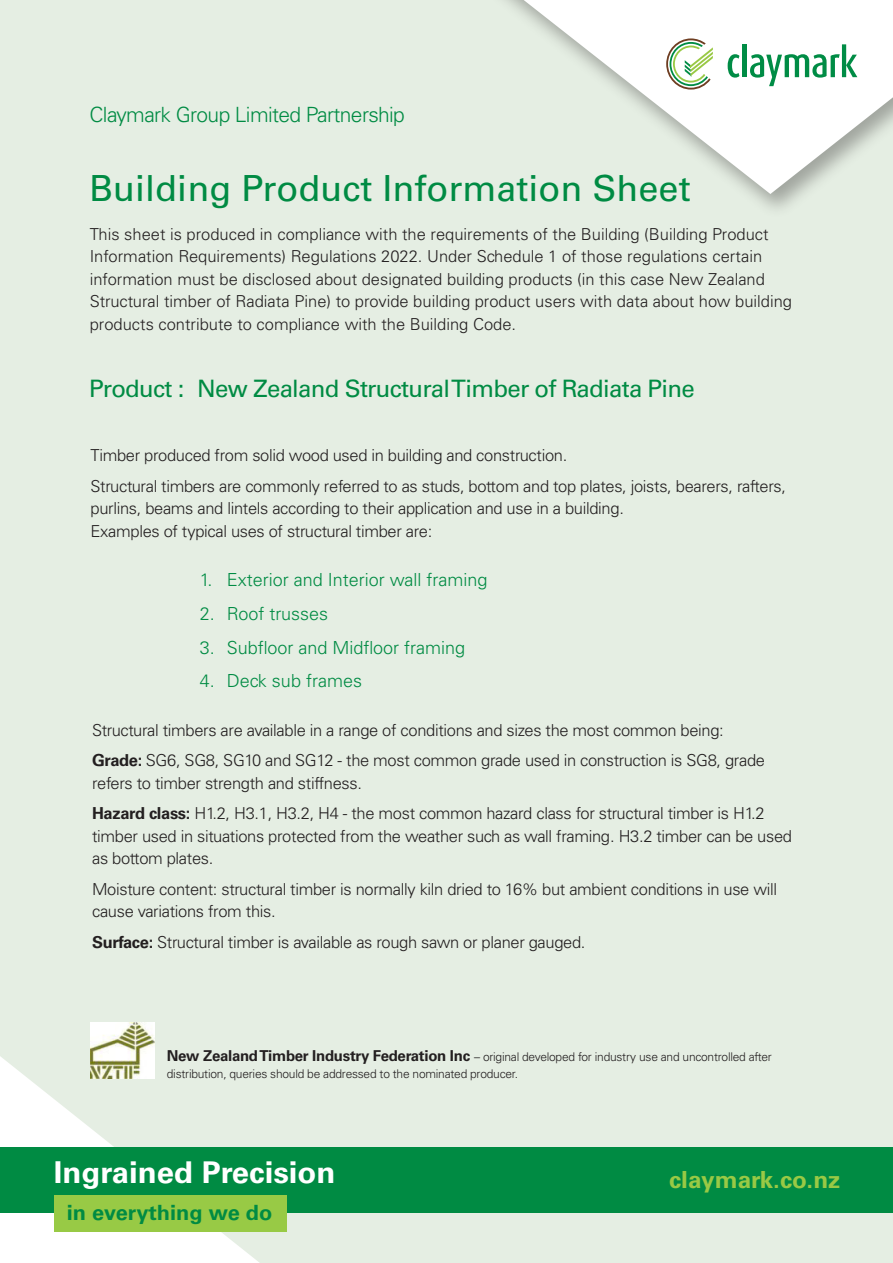
<style>
.page{position:relative;width:893px;height:1263px;background:#e5eee3}
.page>*{position:absolute;margin:0;border:0;box-sizing:border-box;transform-origin:0 0}
.t1{font:36px "Univers LT Std";color:#008b43}
.t2{font:700 30px "Univers LT Std";color:#fff;scale:1.04 1}
.t3{font:24px "Univers LT Std";letter-spacing:-.03em;color:#008b43}
.t4{font:700 23.55px "Univers LT Std";color:#99c945;scale:1.04 1}
.t5{font:300 21px "Univers LT Std";letter-spacing:-.03em;color:#008b43}
.t6{font:700 21px "Univers LT Std";color:#008b43;scale:1.04 1}
.t7{font:300 18px "Univers LT Std";color:#008b43}
.body_2{font:300 16.5px/22.5px "Univers LT Std";letter-spacing:-.02em;color:#231f20}
.body_2-2{font:300 16.5px/22.5px "Univers LT Std";color:#231f20}
.t8{font:300 12px/16.8px "Univers LT Std";letter-spacing:-.02em;color:#231f20}
.s1{font-weight:700}
.s2{font-weight:700;font-size:15px}
</style>
<div class="page">
<div style="left:475px;top:0;width:418px;height:219px;background:#e5eee3"></div>
<svg style="left:505px;top:0;width:388px;height:194px;fill:#fff"></svg>
<svg style="left:728px;top:54px;width:11px;height:24px"></svg>
<div style="left:742px;top:44px;width:5px;height:33px;background:#008c45"></div>
<svg style="left:750px;top:44px;width:107px;height:42px"></svg>
<svg style="left:666px;top:38px;width:47px;height:52px"></svg>
<div style="left:0;top:1147px;width:893px;height:65px;background:#008b43"></div>
<div style="left:54px;top:1195px;width:232px;height:37px;background:#98ca45"></div>
<img style="left:90px;top:1023px;width:65px;height:56px">
<p class="t5" style="left:90px;top:102px;width:317px">Claymark Group Limited Partnership</p>
<p class="t1" style="left:89px;top:167px;width:603px">Building Product Information Sheet</p>
<p class="body_2-2" style="left:90px;top:222px;width:704px">This sheet is produced in compliance with the requirements of the Building (Building Product Information Requirements) Regulations 2022. Under Schedule 1 of those regulations certain information must be disclosed about designated building products (in this case New Zealand Structural timber of Radiata Pine) to provide building product users with data about how building products contribute to compliance with the Building Code.</p>
<p class="t3" style="left:89px;top:375px;width:607px">Product : New Zealand Structural Timber of Radiata Pine</p>
<p class="body_2" style="left:91px;top:444px;width:478px">Timber produced from solid wood used in building and construction.</p>
<p class="body_2" style="left:91px;top:475px;width:697px">Structural timbers are commonly referred to as studs, bottom and top plates, joists, bearers, rafters, purlins, beams and lintels according to their application and use in a building.<br>Examples of typical uses of structural timber are:</p>
<p class="t7" style="left:200px;top:569px;width:289px">1. Exterior and Interior wall framing</p>
<p class="t7" style="left:200px;top:603px;width:130px">2. Roof trusses</p>
<p class="t7" style="left:200px;top:636px;width:267px">3. Subfloor and Midfloor framing</p>
<p class="t7" style="left:200px;top:670px;width:164px">4. Deck sub frames</p>
<p class="body_2" style="left:92px;top:718px;width:633px">Structural timbers are available in a range of conditions and sizes the most common being:</p>
<p class="body_2" style="left:92px;top:749px;width:674px"><span class="s1">Grade:</span> SG6, SG8, SG10 and SG12 - the most common grade used in construction is SG8, grade refers to timber strength and stiffness.</p>
<p class="body_2" style="left:92px;top:802px;width:701px"><span class="s1">Hazard class:</span> H1.2, H3.1, H3.2, H4 - the most common hazard class for structural timber is H1.2 timber used in situations protected from the weather such as wall framing. H3.2 timber can be used as bottom plates.</p>
<p class="body_2" style="left:92px;top:877px;width:686px">Moisture content: structural timber is normally kiln dried to 16% but ambient conditions in use will cause variations from this.</p>
<p class="body_2" style="left:92px;top:931px;width:495px"><span class="s1">Surface:</span> Structural timber is available as rough sawn or planer gauged.</p>
<p class="t8" style="left:167px;top:1048px;width:606px"><span class="s2">New Zealand Timber Industry Federation Inc</span> – original developed for industry use and uncontrolled after distribution, queries should be addressed to the nominated producer.</p>
<h2 class="t2" style="left:54px;top:1155px;width:272px">Ingrained Precision</h2>
<p class="t6" style="left:67px;top:1200px;width:199px">in everything we do</p>
<h3 class="t4" style="left:669px;top:1165px;width:166px">claymark.co.nz</h3>
</div>
